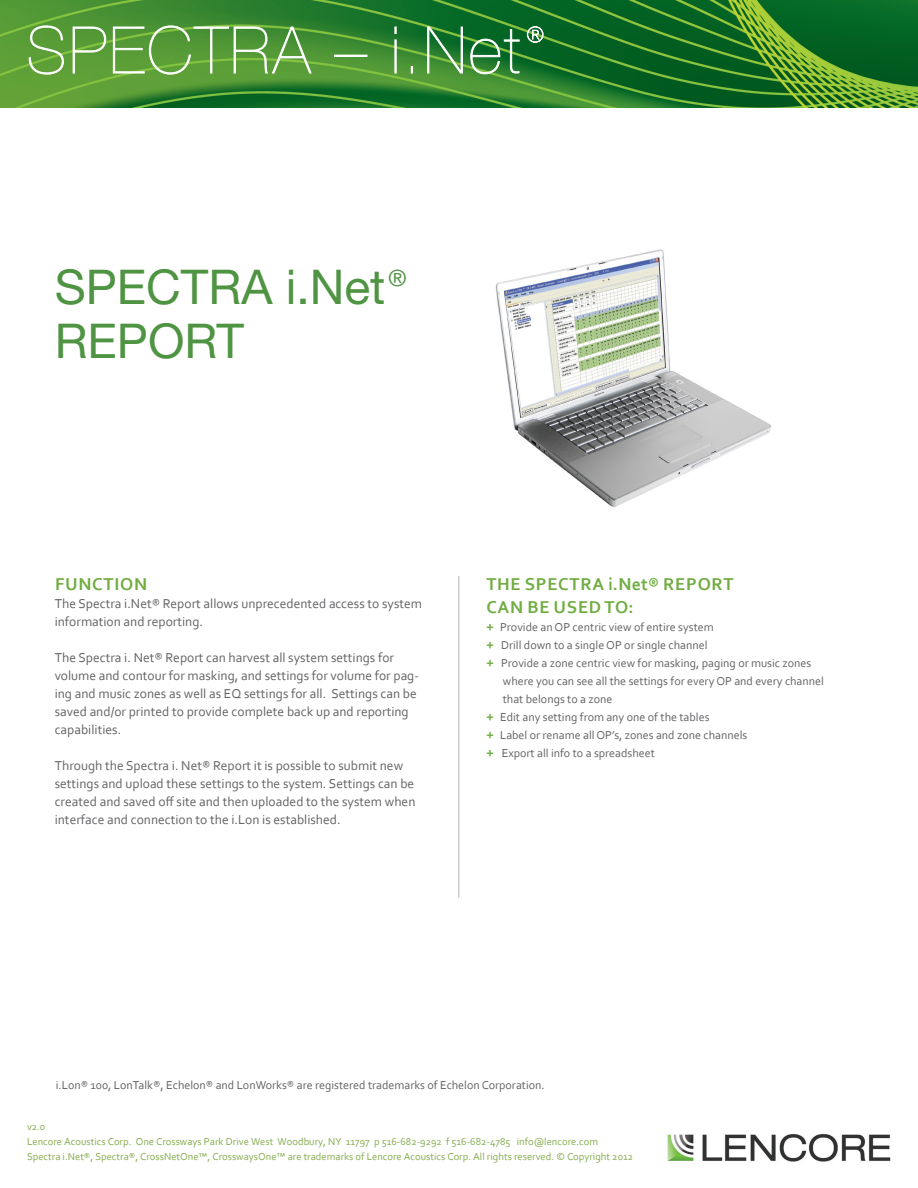
<style>
.page{position:relative;width:918px;height:1188px;background:#fff}
.page>*{position:absolute;margin:0;border:0;box-sizing:border-box;transform-origin:0 0}
.t1{font:200 64.5px "Helvetica Neue LT Std";letter-spacing:.05em;color:#fff}
.t2{font:48px/54px "Helvetica Neue LT Std";color:#4f9442}
.t3{font:22.5px "Helvetica Neue LT Std";color:#4f9442}
.t4{font:700 18px "Corbel";letter-spacing:.04em;color:#71ad43}
.t5{font:13.5px/18px "Corbel";color:#636366}
.t6{font:12px/18px "Corbel";color:#636366}
.t7{font:10.5px/15px "Corbel";color:#85ac4d}
.s1{font-weight:700;font-size:15px;color:#71ad43}
</style>
<div class="page">
<img style="left:0;top:0;width:918px;height:108px">
<svg style="left:28px;top:25px;width:36px;height:50px;background:#74ad55"></svg>
<svg style="left:72px;top:26px;width:35px;height:48px;background:#72ab53"></svg>
<svg style="left:113px;top:25px;width:199px;height:50px;background:#6ba74f"></svg>
<div style="left:334px;top:55px;width:33px;height:2px;border:1px solid #fff"></div>
<div style="left:395px;top:40px;width:2px;height:33px;border:1px solid #fff"></div>
<svg style="left:395px;top:27px;width:2px;height:7px"></svg>
<svg style="left:411px;top:66px;width:2px;height:7px"></svg>
<svg style="left:427px;top:26px;width:36px;height:48px;background:#509752"></svg>
<svg style="left:470px;top:29px;width:50px;height:46px;background:#3e8a4c"></svg>
<svg style="left:527px;top:26px;width:17px;height:17px"></svg>
<img style="left:667px;top:1133px;width:224px;height:29px">
<img style="left:495px;top:249px;width:276px;height:258px">
<hr style="left:459px;top:576px;width:1px;height:322px;background:#b1b3b5">
<p class="t1" style="left:27px;top:13px;width:495px">SPECTRA – i.Net</p>
<p class="t2" style="left:55px;top:260px;width:332px">SPECTRA i.Net<br>REPORT</p>
<p class="t3" style="left:388px;top:265px;width:19px">®</p>
<p class="t4" style="left:55px;top:573px;width:94px">FUNCTION</p>
<p class="t5" style="left:55px;top:594px;width:369px">The Spectra i.Net® Report allows unprecedented access to system information and reporting.</p>
<p class="t5" style="left:55px;top:648px;width:366px">The Spectra i. Net® Report can harvest all system settings for volume and contour for masking, and settings for volume for pag&shy;ing and music zones as well as EQ settings for all. Settings can be saved and/or printed to provide complete back up and reporting capabilities.</p>
<p class="t5" style="left:55px;top:756px;width:362px">Through the Spectra i. Net® Report it is possible to submit new settings and upload these settings to the system. Settings can be created and saved off site and then uploaded to the system when interface and connection to the i.Lon is established.</p>
<p class="t4" style="left:486px;top:573px;width:249px">THE SPECTRA i.Net® REPORT</p>
<p class="t4" style="left:486px;top:596px;width:149px">CAN BE USED TO:</p>
<p class="t6" style="left:486px;top:617px;width:229px"><span class="s1">+</span> Provide an OP centric view of entire system</p>
<p class="t6" style="left:486px;top:635px;width:223px"><span class="s1">+</span> Drill down to a single OP or single channel</p>
<p class="t6" style="left:503px;top:653px;width:323px;text-indent:-17px"><span class="s1">+</span> Provide a zone centric view for masking, paging or music zones where you can see all the settings for every OP and every channel that belongs to a zone</p>
<p class="t6" style="left:486px;top:707px;width:225px"><span class="s1">+</span> Edit any setting from any one of the tables</p>
<p class="t6" style="left:486px;top:725px;width:263px"><span class="s1">+</span> Label or rename all OP’s, zones and zone channels</p>
<p class="t6" style="left:486px;top:743px;width:170px"><span class="s1">+</span> Export all info to a spreadsheet</p>
<p class="t6" style="left:56px;top:1076px;width:490px">i.Lon® 100, LonTalk®, Echelon® and LonWorks® are registered trademarks of Echelon Corporation.</p>
<p class="t7" style="left:27px;top:1118px;width:608px">v2.0<br>Lencore Acoustics Corp. One Crossways Park Drive West Woodbury, NY 11797 p 516-682-9292 f 516-682-4785 info@lencore.com<br>Spectra i.Net®, Spectra®, CrossNetOne™, CrosswaysOne™ are trademarks of Lencore Acoustics Corp. All rights reserved. © Copyright 2012</p>
</div>
